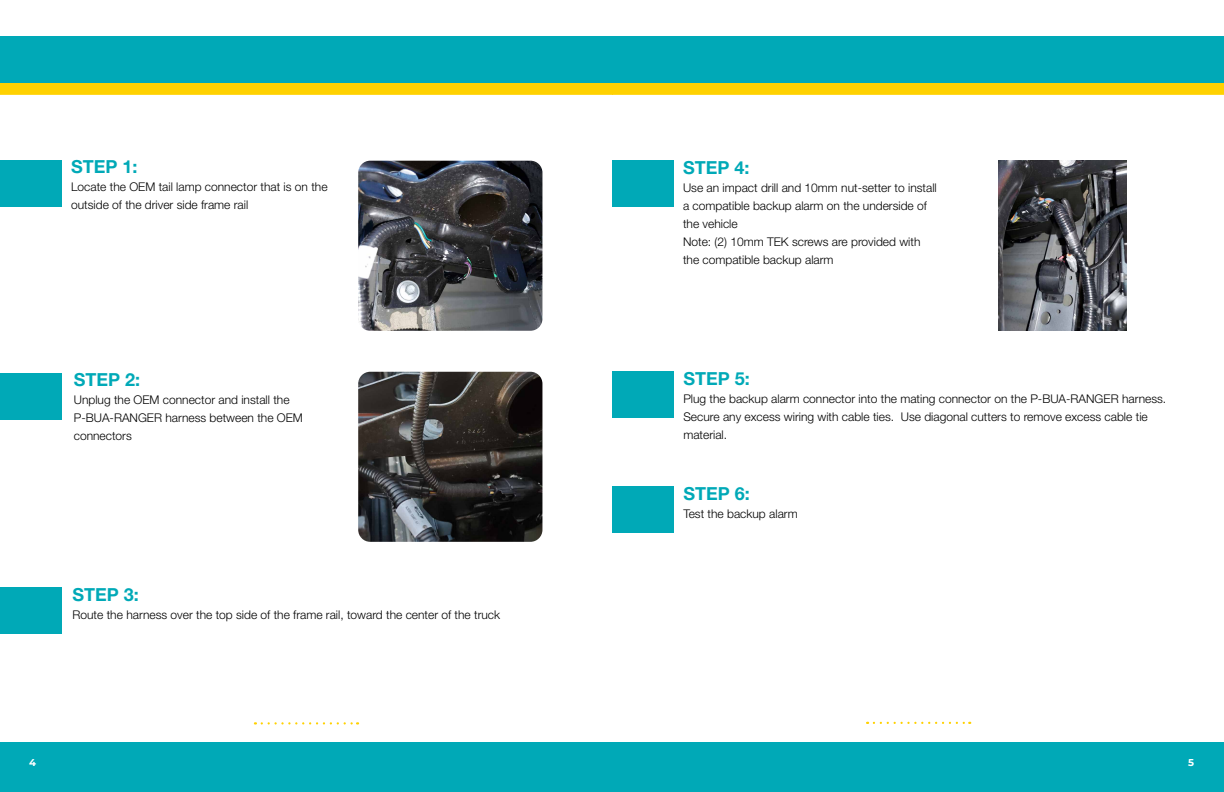
<style>
.page{position:relative;width:1224px;height:792px;background:#fff}
.page>*{position:absolute;margin:0;border:0;box-sizing:border-box;transform-origin:0 0}
.t1{font:700 18px "Helvetica Neue LT Std";color:#00a9b7}
.t2{font:300 12px/18px "Helvetica Neue LT Std";color:#000}
.t3{font:700 10px "Montserrat";color:#fff}
</style>
<div class="page">
<div style="left:0;top:48px;width:613px;height:47px;background:#ffd100;border:1px solid #ffd100"></div>
<div style="left:0;top:36px;width:612px;height:46px;background:#00a9b7"></div>
<svg style="left:612px;top:82px;width:612px;height:13px;background:#ebce10"></svg>
<div style="left:612px;top:36px;width:612px;height:46px;background:#00a9b7"></div>
<div style="left:0;top:743px;width:1224px;height:49px;background:#00a9b7"></div>
<svg style="left:262px;top:722px;width:96px;height:3px"></svg>
<div style="left:0;top:160px;width:62px;height:47px;background:#00a9b7"></div>
<svg style="left:874px;top:722px;width:96px;height:2px"></svg>
<div style="left:0;top:373px;width:62px;height:46px;background:#00a9b7"></div>
<div style="left:0;top:588px;width:62px;height:46px;background:#00a9b7"></div>
<div style="left:612px;top:160px;width:62px;height:47px;background:#00a9b7"></div>
<img style="left:358px;top:372px;width:184px;height:170px">
<img style="left:999px;top:161px;width:127px;height:170px">
<div style="left:612px;top:487px;width:62px;height:46px;background:#00a9b7"></div>
<div style="left:612px;top:372px;width:62px;height:46px;background:#00a9b7"></div>
<img style="left:358px;top:161px;width:184px;height:170px">
<h1 class="t1" style="left:71px;top:156px;width:68px">STEP 1:</h1>
<p class="t2" style="left:71px;top:178px;width:258px">Locate the OEM tail lamp connector that is on the outside of the driver side frame rail</p>
<h1 class="t1" style="left:74px;top:369px;width:68px">STEP 2:</h1>
<p class="t2" style="left:74px;top:391px;width:231px">Unplug the OEM connector and install the<br>P-BUA-RANGER harness between the OEM connectors</p>
<h1 class="t1" style="left:73px;top:583px;width:68px">STEP 3:</h1>
<p class="t2" style="left:73px;top:605px;width:429px">Route the harness over the top side of the frame rail, toward the center of the truck</p>
<h1 class="t1" style="left:683px;top:156px;width:68px">STEP 4:</h1>
<p class="t2" style="left:683px;top:178px;width:255px">Use an impact drill and 10mm nut-setter to install a compatible backup alarm on the underside of the vehicle<br>Note: (2) 10mm TEK screws are provided with the compatible backup alarm</p>
<h1 class="t1" style="left:683px;top:367px;width:68px">STEP 5:</h1>
<p class="t2" style="left:683px;top:389px;width:484px">Plug the backup alarm connector into the mating connector on the P-BUA-RANGER harness.<br>Secure any excess wiring with cable ties. Use diagonal cutters to remove excess cable tie material.</p>
<h1 class="t1" style="left:683px;top:482px;width:68px">STEP 6:</h1>
<p class="t2" style="left:683px;top:504px;width:116px">Test the backup alarm</p>
<p class="t3" style="left:29px;top:755px;width:8px">4</p>
<p class="t3" style="left:1188px;top:755px;width:7px">5</p>
</div>
